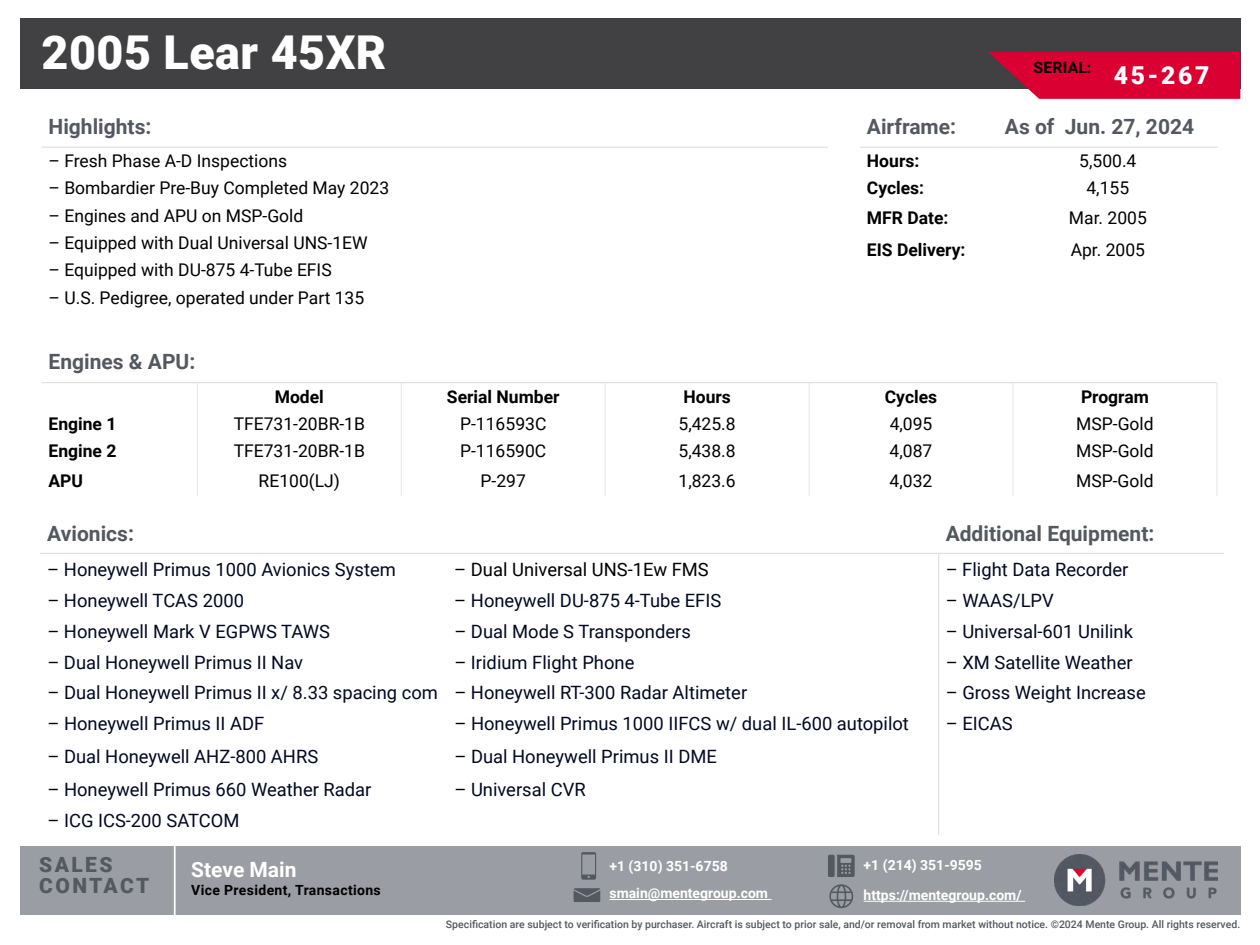
<style>
.page{position:relative;width:1260px;height:945px;background:#fff}
.page>*{position:absolute;margin:0;border:0;box-sizing:border-box;transform-origin:0 0}
.t1{font:900 46.73px "Roboto";letter-spacing:.01em;color:#fff}
.t2{font:900 24.68px "Roboto";color:#fff}
.t3{font:700 21px "Roboto";color:#545861}
.t4{font:900 21px "Roboto";letter-spacing:.115em;color:#545861}
.t5{font:700 21px "Roboto";color:#fff}
.t6{font:18.38px "Roboto";color:#000922}
.t7{font:18.38px "Roboto";color:#000}
.t8{font:17.5px "Roboto";color:#000}
.t9{font:700 17.5px "Roboto";color:#000}
.t10{font:700 15.75px "Roboto";letter-spacing:.015em;color:#000}
.t11{font:700 14px/27.3px "Roboto";color:#fff}
.t12{font:700 14px "Roboto";letter-spacing:.025em;color:#000}
.t13{font:500 10.5px "Roboto";color:#545861}
.s1{font-family:"Montserrat Alternates";font-weight:600}
.s2{color:#000}
</style>
<div class="page">
<div style="left:20px;top:846px;width:1220px;height:69px;background:#9b9da4"></div>
<img style="left:1055px;top:855px;width:163px;height:51px">
<svg style="left:581px;top:852px;width:15px;height:28px"></svg>
<hr style="left:609px;top:899px;width:163px;height:1px;background:#fff">
<svg style="left:574px;top:888px;width:26px;height:14px"></svg>
<hr style="left:864px;top:901px;width:161px;height:1px;background:#fff">
<svg style="left:829px;top:884px;width:24px;height:24px"></svg>
<div style="left:828px;top:855px;width:7px;height:22px;background:#545861;border-radius:2px"></div>
<svg style="left:837px;top:855px;width:18px;height:22px"></svg>
<hr style="left:174px;top:846px;width:2px;height:70px;background:#fff">
<div style="left:20px;top:18px;width:1220px;height:70px;background:#414042"></div>
<svg style="left:988px;top:52px;width:252px;height:47px;background:#d10e3b"></svg>
<hr style="left:860px;top:147px;width:138px;height:1px;background:#d9dadc">
<hr style="left:998px;top:147px;width:220px;height:1px;background:#d9dadc">
<hr style="left:42px;top:147px;width:786px;height:1px;background:#d9dadc">
<svg style="left:197px;top:383px;width:1px;height:81px"></svg>
<svg style="left:401px;top:383px;width:1px;height:81px"></svg>
<svg style="left:605px;top:383px;width:1px;height:81px"></svg>
<svg style="left:809px;top:383px;width:1px;height:81px"></svg>
<svg style="left:1013px;top:383px;width:1px;height:81px"></svg>
<svg style="left:1216px;top:383px;width:1px;height:81px"></svg>
<hr style="left:197px;top:464px;width:1px;height:32px;background:#e5e6e8">
<hr style="left:401px;top:464px;width:1px;height:32px;background:#e5e6e8">
<hr style="left:605px;top:464px;width:1px;height:32px;background:#e5e6e8">
<hr style="left:809px;top:464px;width:1px;height:32px;background:#e5e6e8">
<hr style="left:1013px;top:464px;width:1px;height:32px;background:#e5e6e8">
<hr style="left:1216px;top:464px;width:1px;height:32px;background:#e5e6e8">
<hr style="left:42px;top:382px;width:155px;height:1px;background:#d9dadc">
<hr style="left:197px;top:382px;width:204px;height:1px;background:#d9dadc">
<hr style="left:401px;top:382px;width:204px;height:1px;background:#d9dadc">
<hr style="left:605px;top:382px;width:204px;height:1px;background:#d9dadc">
<hr style="left:809px;top:382px;width:204px;height:1px;background:#d9dadc">
<hr style="left:1013px;top:382px;width:204px;height:1px;background:#d9dadc">
<hr style="left:938px;top:554px;width:1px;height:30px;background:#d9dadc">
<hr style="left:938px;top:584px;width:1px;height:31px;background:#d9dadc">
<hr style="left:938px;top:615px;width:1px;height:31px;background:#d9dadc">
<hr style="left:938px;top:646px;width:1px;height:31px;background:#d9dadc">
<hr style="left:938px;top:677px;width:1px;height:31px;background:#d9dadc">
<hr style="left:938px;top:708px;width:1px;height:31px;background:#d9dadc">
<hr style="left:938px;top:739px;width:1px;height:34px;background:#d9dadc">
<hr style="left:938px;top:773px;width:1px;height:31px;background:#d9dadc">
<hr style="left:938px;top:804px;width:1px;height:31px;background:#d9dadc">
<hr style="left:40px;top:553px;width:407px;height:1px;background:#d9dadc">
<hr style="left:447px;top:553px;width:472px;height:1px;background:#d9dadc">
<svg style="left:919px;top:553px;width:20px;height:1px"></svg>
<hr style="left:939px;top:553px;width:279px;height:1px;background:#d9dadc">
<h1 class="t1" style="left:42px;top:20px;width:346px">2005 Lear 45XR</h1>
<p class="t3" style="left:49px;top:112px;width:104px">Highlights:</p>
<p class="t8" style="left:49px;top:149px;width:240px">– Fresh Phase A-D Inspections</p>
<p class="t8" style="left:49px;top:176px;width:342px">– Bombardier Pre-Buy Completed May 2023</p>
<p class="t8" style="left:49px;top:203px;width:256px">– Engines and APU on MSP-Gold</p>
<p class="t8" style="left:49px;top:230px;width:321px">– Equipped with Dual Universal UNS-1EW</p>
<p class="t8" style="left:49px;top:257px;width:285px">– Equipped with DU-875 4-Tube EFIS</p>
<p class="t8" style="left:49px;top:285px;width:317px">– U.S. Pedigree, operated under Part 135</p>
<p class="t3" style="left:49px;top:347px;width:148px">Engines &amp; APU:</p>
<p class="t10" style="left:1033px;top:57px;width:59px">SERIAL<span class="s1">:</span></p>
<h2 class="t2" style="left:1114px;top:58px;width:97px">45-267</h2>
<p class="t3" style="left:867px;top:112px;width:91px">Airframe:</p>
<p class="t3" style="left:1005px;top:112px;width:191px">As of Jun. 27, 2024</p>
<p class="t9" style="left:867px;top:149px;width:54px">Hours:</p>
<p class="t8" style="left:1079px;top:149px;width:59px">5,500.4</p>
<p class="t9" style="left:867px;top:176px;width:59px">Cycles:</p>
<p class="t8" style="left:1086px;top:176px;width:44px">4,155</p>
<p class="t9" style="left:867px;top:206px;width:83px">MFR Date:</p>
<p class="t8" style="left:1069px;top:206px;width:79px">Mar. 2005</p>
<p class="t9" style="left:867px;top:238px;width:100px">EIS Delivery:</p>
<p class="t8" style="left:1071px;top:238px;width:76px">Apr. 2005</p>
<p class="t9" style="left:275px;top:384px;width:51px">Model</p>
<p class="t9" style="left:447px;top:384px;width:114px">Serial Number</p>
<p class="t9" style="left:683px;top:384px;width:49px">Hours</p>
<p class="t9" style="left:885px;top:384px;width:54px">Cycles</p>
<p class="t9" style="left:1081px;top:384px;width:69px">Program</p>
<p class="t9" style="left:49px;top:411px;width:69px">Engine 1</p>
<p class="t8" style="left:234px;top:411px;width:133px">TFE731-20BR-1B</p>
<p class="t8" style="left:460px;top:411px;width:88px">P-116593C</p>
<p class="t8" style="left:679px;top:411px;width:59px">5,425.8</p>
<p class="t8" style="left:890px;top:411px;width:44px">4,095</p>
<p class="t8" style="left:1076px;top:411px;width:79px">MSP-Gold</p>
<p class="t9" style="left:49px;top:439px;width:69px">Engine 2</p>
<p class="t8" style="left:234px;top:439px;width:133px">TFE731-20BR-1B</p>
<p class="t8" style="left:460px;top:439px;width:88px">P-116590C</p>
<p class="t8" style="left:679px;top:439px;width:59px">5,438.8</p>
<p class="t8" style="left:890px;top:439px;width:44px">4,087</p>
<p class="t8" style="left:1076px;top:439px;width:79px">MSP-Gold</p>
<p class="t9" style="left:49px;top:468px;width:36px">APU</p>
<p class="t8" style="left:259px;top:468px;width:83px">RE100(LJ)</p>
<p class="t8" style="left:481px;top:468px;width:47px">P-297</p>
<p class="t8" style="left:679px;top:468px;width:59px">1,823.6</p>
<p class="t8" style="left:890px;top:468px;width:44px">4,032</p>
<p class="t8" style="left:1076px;top:468px;width:79px">MSP-Gold</p>
<p class="t3" style="left:47px;top:518px;width:88px">Avionics:</p>
<p class="t3" style="left:946px;top:518px;width:210px">Additional Equipment:</p>
<p class="t6" style="left:47px;top:556px;width:350px"><span class="s2">–</span> Honeywell Primus 1000 Avionics System</p>
<p class="t7" style="left:454px;top:556px;width:256px">– Dual Universal UNS-1Ew FMS</p>
<p class="t6" style="left:946px;top:556px;width:184px"><span class="s2">–</span> Flight Data Recorder</p>
<p class="t6" style="left:47px;top:587px;width:198px"><span class="s2">–</span> Honeywell TCAS 2000</p>
<p class="t6" style="left:454px;top:587px;width:268px"><span class="s2">–</span> Honeywell DU-875 4-Tube EFIS</p>
<p class="t6" style="left:946px;top:587px;width:110px"><span class="s2">–</span> WAAS/LPV</p>
<p class="t6" style="left:47px;top:618px;width:284px"><span class="s2">–</span> Honeywell Mark V EGPWS TAWS</p>
<p class="t6" style="left:454px;top:618px;width:238px"><span class="s2">–</span> Dual Mode S Transponders</p>
<p class="t6" style="left:946px;top:618px;width:189px"><span class="s2">–</span> Universal-601 Unilink</p>
<p class="t6" style="left:47px;top:649px;width:257px"><span class="s2">–</span> Dual Honeywell Primus II Nav</p>
<p class="t6" style="left:454px;top:649px;width:182px"><span class="s2">–</span> Iridium Flight Phone</p>
<p class="t6" style="left:946px;top:649px;width:188px"><span class="s2">–</span> XM Satellite Weather</p>
<p class="t6" style="left:47px;top:680px;width:701px"><span class="s2">–</span> Dual Honeywell Primus II x/ 8.33 spacing com <span class="s2">–</span> Honeywell RT-300 Radar Altimeter</p>
<p class="t6" style="left:946px;top:680px;width:202px"><span class="s2">–</span> Gross Weight Increase</p>
<p class="t6" style="left:47px;top:711px;width:218px"><span class="s2">–</span> Honeywell Primus II ADF</p>
<p class="t6" style="left:454px;top:711px;width:456px"><span class="s2">–</span> Honeywell Primus 1000 IIFCS w/ dual IL-600 autopilot</p>
<p class="t6" style="left:946px;top:711px;width:68px"><span class="s2">–</span> EICAS</p>
<p class="t6" style="left:47px;top:744px;width:272px"><span class="s2">–</span> Dual Honeywell AHZ-800 AHRS</p>
<p class="t6" style="left:454px;top:744px;width:264px"><span class="s2">–</span> Dual Honeywell Primus II DME</p>
<p class="t6" style="left:47px;top:776px;width:325px"><span class="s2">–</span> Honeywell Primus 660 Weather Radar</p>
<p class="t6" style="left:454px;top:776px;width:133px"><span class="s2">–</span> Universal CVR</p>
<p class="t6" style="left:47px;top:807px;width:194px"><span class="s2">–</span> ICG ICS-200 SATCOM</p>
<p class="t4" style="left:39px;top:850px;width:75px">SALES</p>
<p class="t11" style="left:864px;top:851px;width:120px">+1 (214) 351-9595</p>
<p class="t4" style="left:39px;top:871px;width:112px">CONTACT</p>
<p class="t11" style="left:609px;top:852px;width:160px">+1 (310) 351-6758 smain@mentegroup.com</p>
<p class="t5" style="left:191px;top:855px;width:107px">Steve Main</p>
<p class="t12" style="left:191px;top:881px;width:191px">Vice President, Transactions</p>
<p class="t11" style="left:864px;top:881px;width:160px">https://mentegroup.com/</p>
<p class="t13" style="left:446px;top:917px;width:796px">Specification are subject to verification by purchaser. Aircraft is subject to prior sale, and/or removal from market without notice. ©2024 Mente Group. All rights reserved.</p>
</div>
